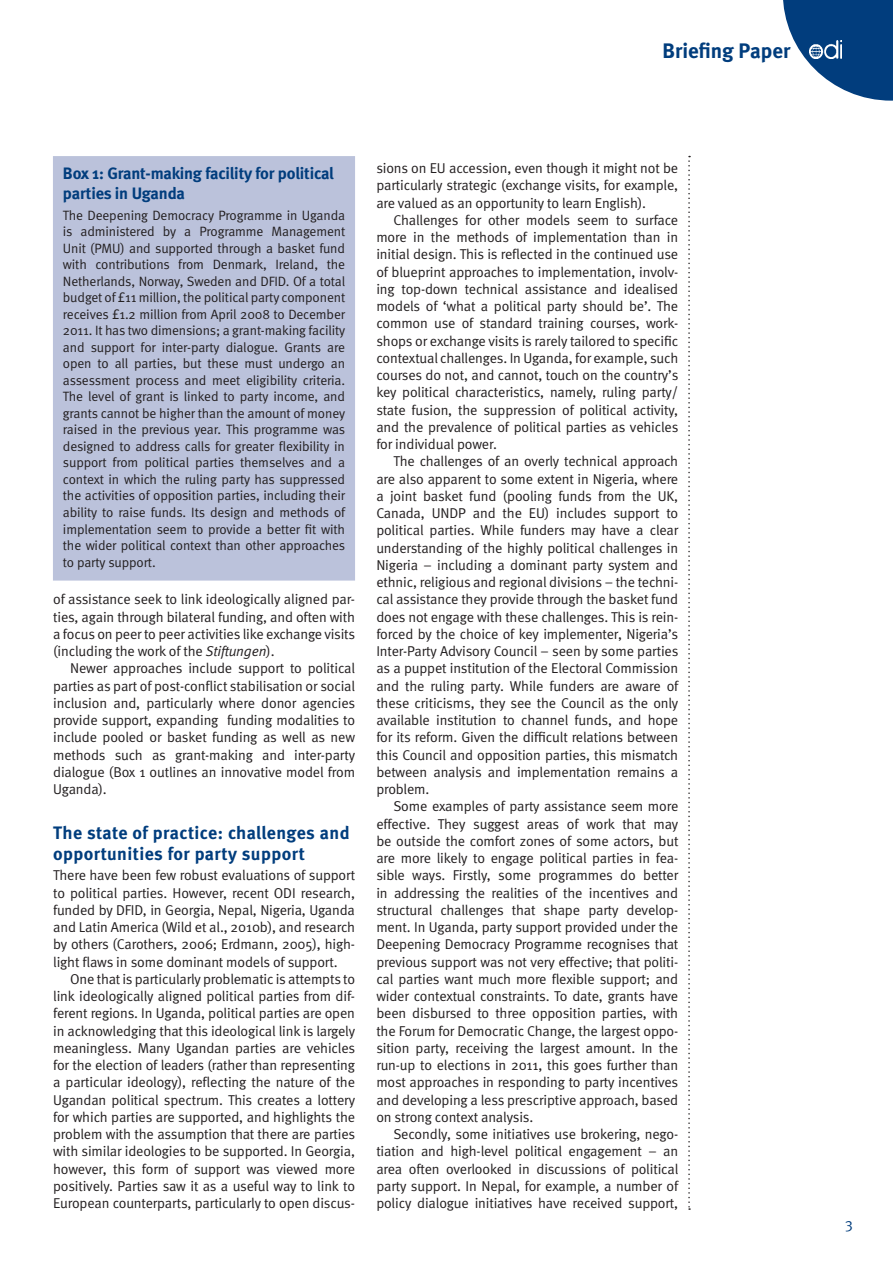
<style>
.page{position:relative;width:893px;height:1263px;background:#fff}
.page>*{position:absolute;margin:0;border:0;box-sizing:border-box;transform-origin:0 0}
.c4_Strapline_right{font:700 21px "Meta";color:#013d7d}
._4_Subhead{font:700 18px/21px "Meta";letter-spacing:.025em;color:#013d7d}
.b3_Box_head{font:700 16.5px/19.8px "Meta";letter-spacing:-.01em;color:#013d7d}
.t1{font:15px "Meta Normal Expert";color:#013d7d}
._1_Body_text{font:14.25px/17.2px "Meta Normal";letter-spacing:-.01em;color:#231f20;text-align:justify}
._2_Body_no_indent{font:14.25px/17.2px "Meta Normal";letter-spacing:-.01em;color:#231f20;text-align:justify}
.b1_Box_text{font:13.5px/16.5px "Meta Normal";letter-spacing:-.01em;color:#231f20;text-align:justify}
.s1{font-style:italic}
</style>
<div class="page">
<svg style="left:783px;top:0;width:110px;height:101px"></svg>
<svg style="left:809px;top:40px;width:33px;height:1px"></svg>
<img style="left:809px;top:41px;width:33px;height:18px">
<svg style="left:688px;top:156px;width:2px;height:1054px"></svg>
<div style="left:54px;top:157px;width:300px;height:423px;background:#bbc2db"></div>
<div style="left:53px;top:156px;width:302px;height:424px;border:2px solid #bbc2db"></div>
<p class="c4_Strapline_right" style="left:662px;top:38px;width:129px">Briefing Paper</p>
<p class="b3_Box_head" style="left:63px;top:163px;width:272px">Box 1: Grant-making facility for political parties in Uganda</p>
<p class="b1_Box_text" style="left:63px;top:207px;width:284px">The Deepening Democracy Programme in Uganda is administered by a Programme Management Unit (PMU) and supported through a basket fund with contributions from Denmark, Ireland, the Netherlands, Norway, Sweden and DFID. Of a total budget of £11 million, the political party component receives £1.2 million from April 2008 to December 2011. It has two dimensions; a grant-making facility and support for inter-party dialogue. Grants are open to all parties, but these must undergo an assessment process and meet eligibility criteria.<br>The level of grant is linked to party income, and grants cannot be higher than the amount of money raised in the previous year. This programme was designed to address calls for greater flexibility in support from political parties themselves and a context in which the ruling party has suppressed the activities of opposition parties, including their ability to raise funds. Its design and methods of implementation seem to provide a better fit with the wider political context than other approaches to party support.</p>
<p class="_1_Body_text" style="left:53px;top:591px;width:304px">of assistance seek to link ideologically aligned par&shy;ties, again through bilateral funding, and often with a focus on peer to peer activities like exchange visits (including the work of the <span class="s1">Stiftungen</span>).</p>
<p class="_1_Body_text" style="left:53px;top:660px;width:304px;text-indent:17px">Newer approaches include support to political parties as part of post-conflict stabilisation or social inclusion and, particularly where donor agencies provide support, expanding funding modalities to include pooled or basket funding as well as new methods such as grant-making and inter-party dialogue (Box 1 outlines an innovative model from Uganda).</p>
<p class="_4_Subhead" style="left:53px;top:821px;width:298px">The state of practice: challenges and opportunities for party support</p>
<p class="_2_Body_no_indent" style="left:53px;top:867px;width:303px">There have been few robust evaluations of support to political parties. However, recent ODI research, funded by DFID, in Georgia, Nepal, Nigeria, Uganda and Latin America (Wild et al., 2010b), and research by others (Carothers, 2006; Erdmann, 2005), high&shy;light flaws in some dominant models of support.</p>
<p class="_1_Body_text" style="left:53px;top:970px;width:304px;text-indent:17px">One that is particularly problematic is attempts to link ideologically aligned political parties from dif&shy;ferent regions. In Uganda, political parties are open in acknowledging that this ideological link is largely meaningless. Many Ugandan parties are vehicles for the election of leaders (rather than representing a particular ideology), reflecting the nature of the Ugandan political spectrum. This creates a lottery for which parties are supported, and highlights the problem with the assumption that there are parties with similar ideologies to be supported. In Georgia, however, this form of support was viewed more positively. Parties saw it as a useful way to link to European counterparts, particularly to open discus-</p>
<p class="_1_Body_text" style="left:376px;top:159px;width:303px">sions on EU accession, even though it might not be particularly strategic (exchange visits, for example, are valued as an opportunity to learn English).</p>
<p class="_1_Body_text" style="left:376px;top:211px;width:304px;text-indent:17px">Challenges for other models seem to surface more in the methods of implementation than in initial design. This is reflected in the continued use of blueprint approaches to implementation, involv&shy;ing top-down technical assistance and idealised models of ‘what a political party should be’. The common use of standard training courses, work&shy;shops or exchange visits is rarely tailored to specific contextual challenges. In Uganda, for example, such courses do not, and cannot, touch on the country’s key political characteristics, namely, ruling party/ state fusion, the suppression of political activity, and the prevalence of political parties as vehicles for individual power.</p>
<p class="_1_Body_text" style="left:376px;top:453px;width:304px;text-indent:17px">The challenges of an overly technical approach are also apparent to some extent in Nigeria, where a joint basket fund (pooling funds from the UK, Canada, UNDP and the EU) includes support to political parties. While funders may have a clear understanding of the highly political challenges in Nigeria – including a dominant party system and ethnic, religious and regional divisions – the techni&shy;cal assistance they provide through the basket fund does not engage with these challenges. This is rein&shy;forced by the choice of key implementer, Nigeria’s Inter-Party Advisory Council – seen by some parties as a puppet institution of the Electoral Commission and the ruling party. While funders are aware of these criticisms, they see the Council as the only available institution to channel funds, and hope for its reform. Given the difficult relations between this Council and opposition parties, this mismatch between analysis and implementation remains a problem.</p>
<p class="_1_Body_text" style="left:376px;top:798px;width:304px;text-indent:17px">Some examples of party assistance seem more effective. They suggest areas of work that may be outside the comfort zones of some actors, but are more likely to engage political parties in fea&shy;sible ways. Firstly, some programmes do better in addressing the realities of the incentives and structural challenges that shape party develop&shy;ment. In Uganda, party support provided under the Deepening Democracy Programme recognises that previous support was not very effective; that politi&shy;cal parties want much more flexible support; and wider contextual constraints. To date, grants have been disbursed to three opposition parties, with the Forum for Democratic Change, the largest oppo&shy;sition party, receiving the largest amount. In the run-up to elections in 2011, this goes further than most approaches in responding to party incentives and developing a less prescriptive approach, based on strong context analysis.</p>
<p class="_1_Body_text" style="left:376px;top:1125px;width:304px;text-indent:17px">Secondly, some initiatives use brokering, nego&shy;tiation and high-level political engagement – an area often overlooked in discussions of political party support. In Nepal, for example, a number of policy dialogue initiatives have received support,</p>
<p class="t1" style="left:845px;top:1218px;width:9px">3</p>
</div>
